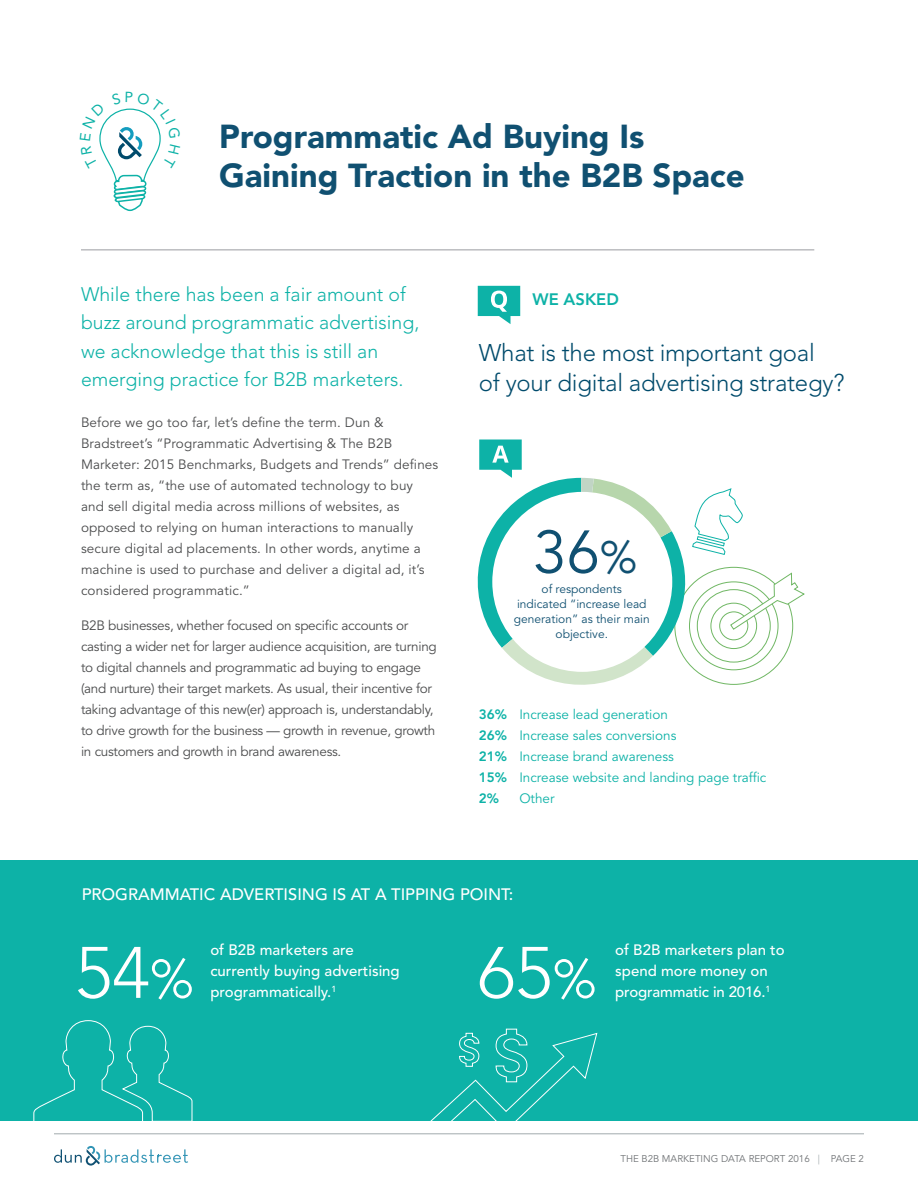
<style>
.page{position:relative;width:918px;height:1188px;background:#fff}
.page>*{position:absolute;margin:0;border:0;box-sizing:border-box;transform-origin:0 0}
.p_header{font:300 72px "Avenir LT Std";color:#fff}
.body_copy{font:60px "Avenir LT Std";color:#105071}
.page_title{font:900 33px/39px "Avenir LT Std";color:#105071}
.we_asked__question{font:300 24px/30px "Avenir LT Std";letter-spacing:-.01em;color:#004b6c}
.intro_text{font:300 19.5px/28.5px "Avenir LT Std";color:#0db2a7}
.p_header-2{font:500 16.5px "Avenir LT Std";color:#fff}
.we_asked{font:800 16.5px "Avenir LT Std";color:#0db2a7}
.infographic_text{font:500 15px/21px "Avenir LT Std";color:#fff}
.body_copy-2{font:13.5px/21px "Avenir LT Std";letter-spacing:.01em;color:#4b4c4d}
.body_copy-3{font:13.5px/21px "Avenir LT Std";letter-spacing:-.01em;color:#4b4c4d}
.body_copy-4{font:13.5px "Avenir LT Std";color:#0db2a7}
.body_copy-5{font:800 13.5px "Avenir LT Std";color:#0db2a7}
.body_copy-6{font:12px/15px "Avenir LT Std";color:#105071;text-align:center}
.footer__right_align{font:9.75px "Avenir LT Std";color:#6f7275}
.s1{font-size:45px}
.s2{font-weight:800}
.s3{font-size:54px}
.s4{color:#a2aaad}
</style>
<div class="page">
<hr style="left:54px;top:1134px;width:810px;height:1px;background:#a2aaad">
<svg style="left:54px;top:1146px;width:134px;height:20px"></svg>
<div style="left:0;top:860px;width:918px;height:260px;background:#0db2a7"></div>
<hr style="left:81px;top:249px;width:733px;height:2px;background:#bcbdc0">
<svg style="left:33px;top:1020px;width:160px;height:101px"></svg>
<svg style="left:429px;top:1028px;width:169px;height:93px"></svg>
<svg style="left:478px;top:286px;width:42px;height:38px"></svg>
<svg style="left:477px;top:440px;width:328px;height:245px"></svg>
<svg style="left:99px;top:108px;width:62px;height:104px"></svg>
<p class="page_title" style="left:219px;top:117px;width:527px">Programmatic Ad Buying Is<br>Gaining Traction in the B2B Space</p>
<p class="intro_text" style="left:81px;top:280px;width:340px">While there has been a fair amount of buzz around programmatic advertising, we acknowledge that this is still an emerging practice for B2B marketers.</p>
<p class="body_copy-2" style="left:81px;top:413px;width:359px">Before we go too far, let’s define the term. Dun &amp; Bradstreet’s “Programmatic Advertising &amp; The B2B Marketer: 2015 Benchmarks, Budgets and Trends” defines the term as, “the use of automated technology to buy and sell digital media across millions of websites, as opposed to relying on human interactions to manually secure digital ad placements. In other words, anytime a machine is used to purchase and deliver a digital ad, it’s considered programmatic.”</p>
<p class="body_copy-3" style="left:81px;top:615px;width:357px">B2B businesses, whether focused on specific accounts or casting a wider net for larger audience acquisition, are turning to digital channels and programmatic ad buying to engage (and nurture) their target markets. As usual, their incentive for taking advantage of this new(er) approach is, understandably, to drive growth for the business — growth in revenue, growth in customers and growth in brand awareness.</p>
<p class="we_asked" style="left:532px;top:290px;width:88px">WE ASKED</p>
<p class="we_asked__question" style="left:479px;top:338px;width:367px">What is the most important goal<br>of your digital advertising strategy?</p>
<p class="body_copy" style="left:533px;top:518px;width:106px">36<span class="s1">%</span></p>
<p class="body_copy-6" style="left:514px;top:581px;width:137px">of respondents<br>indicated “increase lead generation” as their main objective.</p>
<p class="body_copy-4" style="left:479px;top:707px;width:191px"><span class="s2">36%</span> Increase lead generation</p>
<p class="body_copy-4" style="left:479px;top:728px;width:199px"><span class="s2">26%</span> Increase sales conversions</p>
<p class="body_copy-4" style="left:479px;top:749px;width:197px"><span class="s2">21%</span> Increase brand awareness</p>
<p class="body_copy-4" style="left:479px;top:770px;width:289px"><span class="s2">15%</span> Increase website and landing page traffic</p>
<p class="body_copy-5" style="left:479px;top:790px;width:22px">2%</p>
<p class="body_copy-4" style="left:519px;top:791px;width:37px">Other</p>
<p class="p_header-2" style="left:82px;top:884px;width:433px">PROGRAMMATIC ADVERTISING IS AT A TIPPING POINT:</p>
<p class="infographic_text" style="left:210px;top:939px;width:191px">of B2B marketers are currently buying advertising programmatically.<sup>1</sup></p>
<p class="infographic_text" style="left:615px;top:939px;width:171px">of B2B marketers plan to spend more money on programmatic in 2016.<sup>1</sup></p>
<p class="p_header" style="left:75px;top:931px;width:120px">54<span class="s3">%</span></p>
<p class="p_header" style="left:478px;top:931px;width:120px">65<span class="s3">%</span></p>
<p class="footer__right_align" style="left:620px;top:1153px;width:245px">THE B2B MARKETING DATA REPORT 2016 <span class="s4">|</span> PAGE 2</p>
</div>
